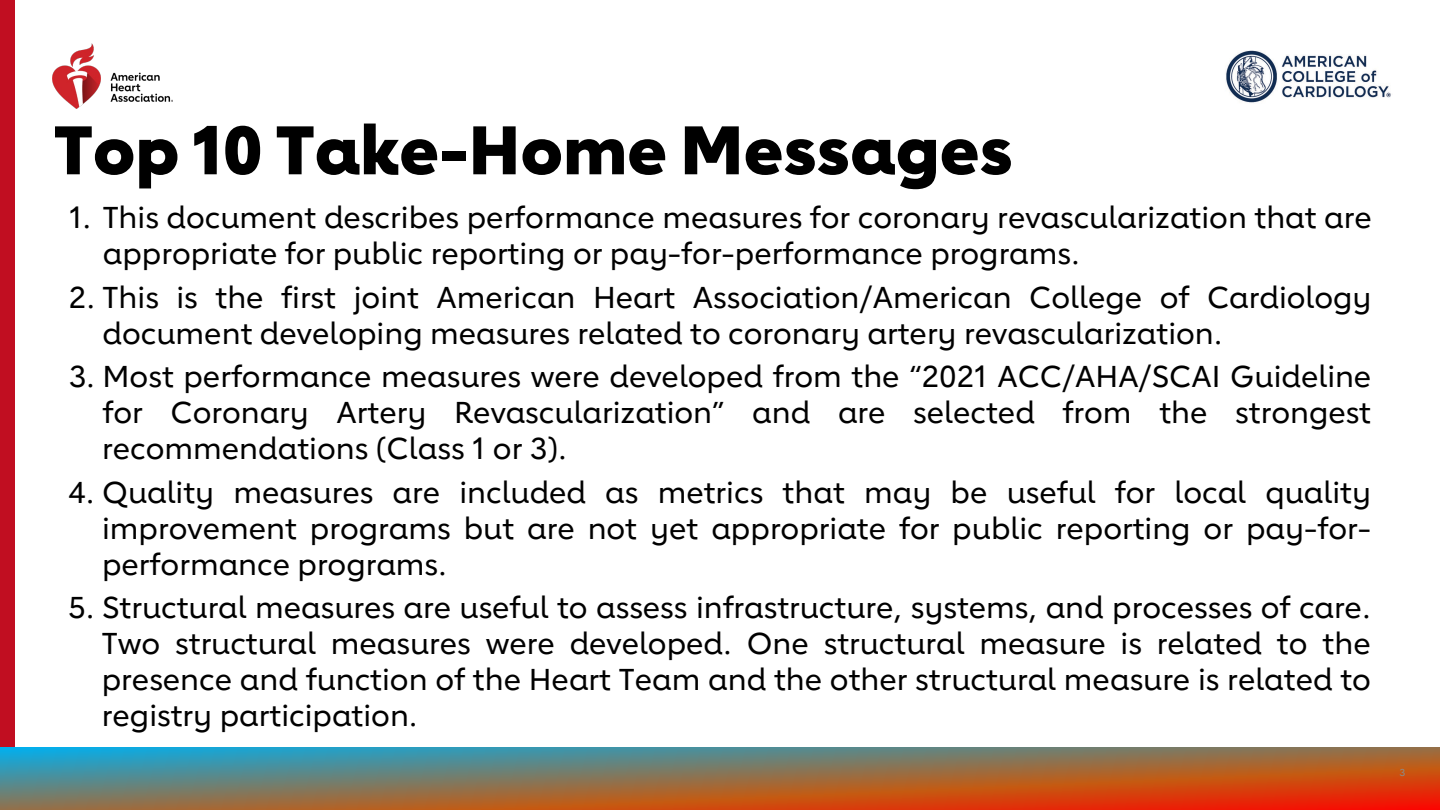
<style>
.page{position:relative;width:1440px;height:810px;background:#fff}
.page>*{position:absolute;margin:0;border:0;box-sizing:border-box;transform-origin:0 0}
.t1{font:800 67.5px "Lub Dub";color:#000}
.t2{font:500 30px/36px "Lub Dub";color:#000;text-align:justify}
.t3{font:500 10px "Lub Dub";color:#8a8b8a}
</style>
<div class="page">
<div style="left:0;top:0;width:14px;height:810px;background:#c10e21"></div>
<img style="left:52px;top:44px;width:120px;height:65px">
<img style="left:1226px;top:50px;width:165px;height:53px">
<svg style="left:0;top:747px;width:1440px;height:63px;background:#8f6c50"></svg>
<h1 class="t1" style="left:54px;top:109px;width:960px">Top 10 Take-Home Messages</h1>
<p class="t2" style="left:103px;top:199px;width:1270px;text-indent:-34px">1. This document describes performance measures for coronary revascularization that are appropriate for public reporting or pay-for-performance programs.</p>
<p class="t2" style="left:103px;top:279px;width:1270px;text-indent:-34px">2. This is the first joint American Heart Association/American College of Cardiology document developing measures related to coronary artery revascularization.</p>
<p class="t2" style="left:102px;top:358px;width:1271px;text-indent:-33px">3. Most performance measures were developed from the “2021 ACC/AHA/SCAI Guideline for Coronary Artery Revascularization” and are selected from the strongest recommendations (Class 1 or 3).</p>
<p class="t2" style="left:102px;top:474px;width:1271px;text-indent:-34px">4. Quality measures are included as metrics that may be useful for local quality improvement programs but are not yet appropriate for public reporting or pay-for&shy;performance programs.</p>
<p class="t2" style="left:102px;top:589px;width:1271px;text-indent:-34px">5. Structural measures are useful to assess infrastructure, systems, and processes of care.<br>Two structural measures were developed. One structural measure is related to the presence and function of the Heart Team and the other structural measure is related to registry participation.</p>
<p class="t3" style="left:1400px;top:767px;width:7px">3</p>
</div>
